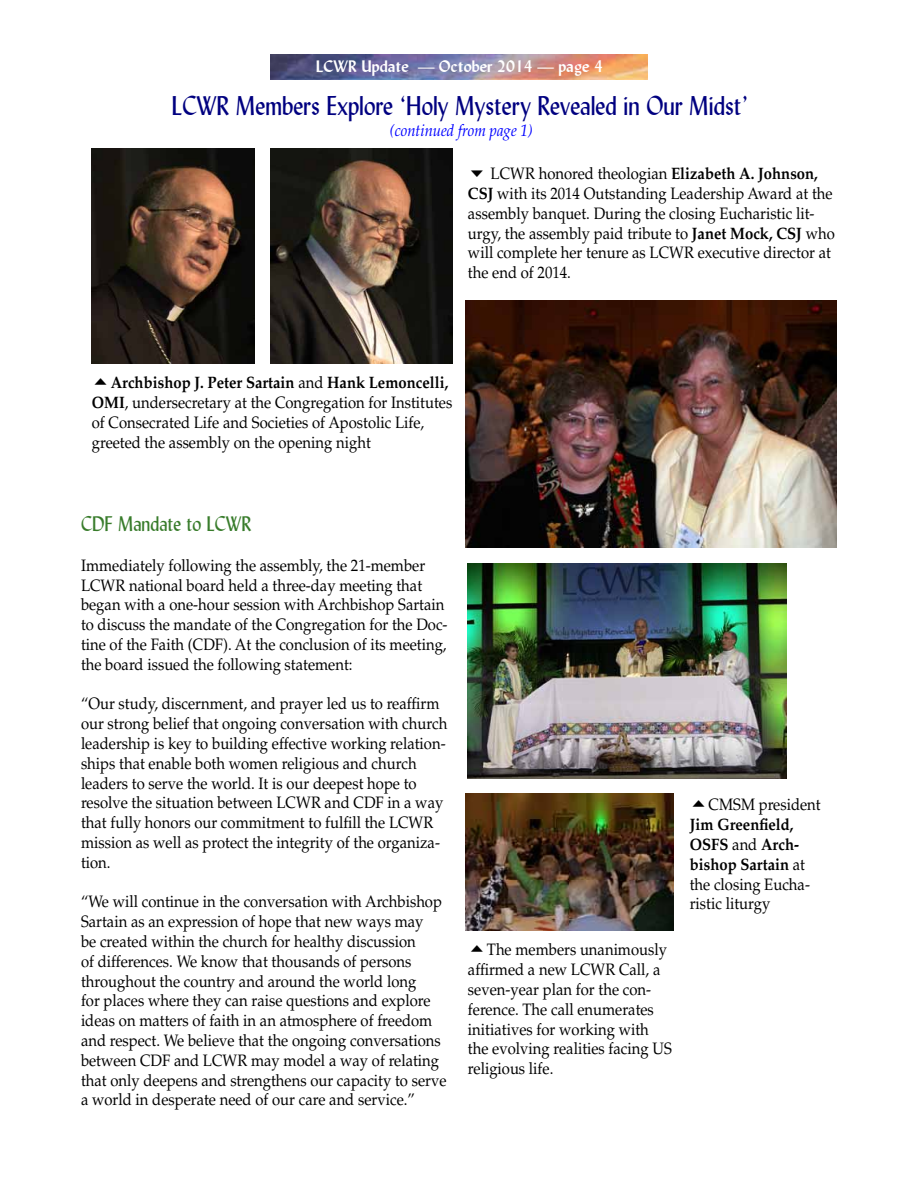
<style>
.page{position:relative;width:918px;height:1188px;background:#fff}
.page>*{position:absolute;margin:0;border:0;box-sizing:border-box;transform-origin:0 0}
.t1{font:27px "Lydian BT";color:#000080;scale:.9 1}
.t2{font:21px "Lydian BT";color:#387c2b;scale:.9 1}
.t3{font:16.5px/19.8px "Palatino LT Std";color:#000;scale:.9 1}
.t4{font:700 16.5px/19.8px "Palatino LT Std";color:#000;scale:.9 1}
.t5{font:700 16.5px "Lydian BT";color:#fff}
.t6{font:italic 16.5px "Palatino LT Std";color:#00f;scale:.9 1}
.s1{font-weight:700}
.s2{font-weight:400}
</style>
<div class="page">
<img style="left:271px;top:54px;width:377px;height:26px">
<img style="left:467px;top:563px;width:320px;height:216px">
<img style="left:466px;top:300px;width:371px;height:247px">
<img style="left:92px;top:148px;width:163px;height:216px">
<img style="left:271px;top:148px;width:181px;height:216px">
<img style="left:466px;top:794px;width:208px;height:136px">
<p class="t5" style="left:316px;top:56px;width:289px">LCWR Update — October 2014 — page 4</p>
<h1 class="t1" style="left:172px;top:89px;width:642px">LCWR Members Explore ‘Holy Mystery Revealed in Our Midst’</h1>
<p class="t6" style="left:390px;top:121px;width:161px">(continued from page 1)</p>
<p class="t3" style="left:468px;top:164px;width:409px;text-indent:23px">LCWR honored theologian <span class="s1">Elizabeth A. Johnson, CSJ</span> with its 2014 Outstanding Leadership Award at the assembly banquet. During the closing Eucharistic lit&shy;urgy, the assembly paid tribute to <span class="s1">Janet Mock, CSJ</span> who will complete her tenure as LCWR executive director at the end of 2014.</p>
<p class="t3" style="left:92px;top:373px;width:402px;text-indent:19px"><span class="s1">Archbishop J. Peter Sartain</span> and <span class="s1">Hank Lemoncelli, OMI</span>, undersecretary at the Congregation for Institutes of Consecrated Life and Societies of Apostolic Life, greeted the assembly on the opening night</p>
<p class="t2" style="left:81px;top:511px;width:191px">CDF Mandate to LCWR</p>
<p class="t3" style="left:81px;top:556px;width:409px">Immediately following the assembly, the 21-member LCWR national board held a three-day meeting that began with a one-hour session with Archbishop Sartain to discuss the mandate of the Congregation for the Doc&shy;tine of the Faith (CDF). At the conclusion of its meeting, the board issued the following statement:</p>
<p class="t3" style="left:81px;top:694px;width:409px">“Our study, discernment, and prayer led us to reaffirm our strong belief that ongoing conversation with church leadership is key to building effective working relation&shy;ships that enable both women religious and church leaders to serve the world. It is our deepest hope to resolve the situation between LCWR and CDF in a way that fully honors our commitment to fulfill the LCWR mission as well as protect the integrity of the organiza&shy;tion.</p>
<p class="t3" style="left:81px;top:892px;width:408px">“We will continue in the conversation with Archbishop Sartain as an expression of hope that new ways may<br>be created within the church for healthy discussion<br>of differences. We know that thousands of persons throughout the country and around the world long<br>for places where they can raise questions and explore ideas on matters of faith in an atmosphere of freedom and respect. We believe that the ongoing conversations between CDF and LCWR may model a way of relating that only deepens and strengthens our capacity to serve a world in desperate need of our care and service.”</p>
<p class="t3" style="left:468px;top:940px;width:228px;text-indent:19px">The members unanimously affirmed a new LCWR Call, a seven-year plan for the con&shy;ference. The call enumerates initiatives for working with the evolving realities facing US religious life.</p>
<p class="t3" style="left:709px;top:795px;width:126px">CMSM president</p>
<p class="t4" style="left:690px;top:815px;width:135px">Jim Greenfield,<br>OSFS <span class="s2">and</span> Arch&shy;bishop Sartain <span class="s2">at the closing Eucha&shy;ristic liturgy</span></p>
</div>
